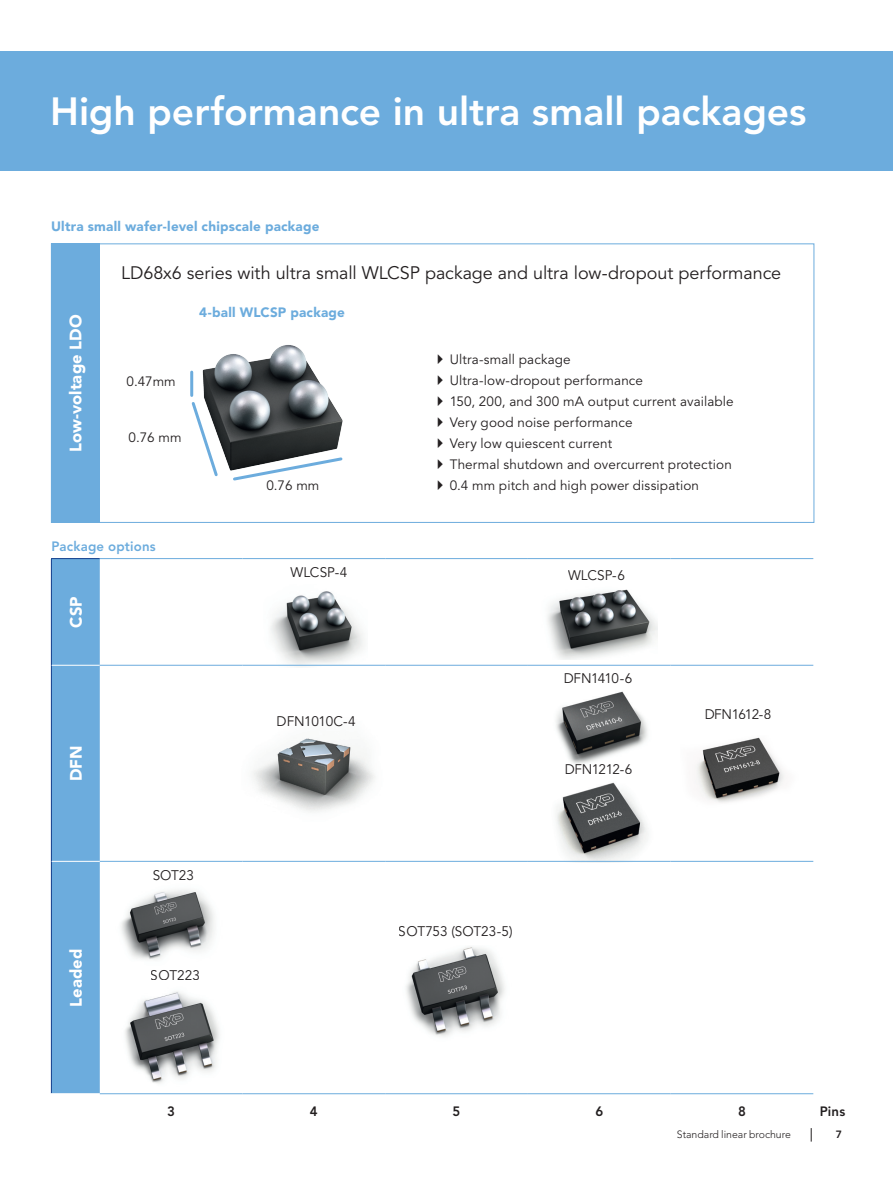
<style>
.page{position:relative;width:893px;height:1191px;background:#fff}
.page>*{position:absolute;margin:0;border:0;box-sizing:border-box;transform-origin:0 0}
.main_heading_small{font:800 39px "Avenir LT Std";color:#fff}
.introduction_text{font:18px "Avenir LT Std";letter-spacing:-.005em;color:#231f20}
.Tab_txt_L{font:900 16.5px "Avenir LT Std";letter-spacing:.005em;color:#fff}
.body_text{font:900 16.5px "Avenir LT Std";color:#fff}
._00_Tabel_Heading{font:13.8px "Avenir LT Std";letter-spacing:-.005em;color:#231f20}
._00_Tabel_Heading-2{font:13.8px "Avenir LT Std";letter-spacing:-.025em;color:#231f20}
._00_Tabel_Heading-3{font:13.8px "Avenir LT Std";letter-spacing:-.03em;color:#231f20}
._00_Tabel_Heading-4{font:13.8px "Avenir LT Std";letter-spacing:-.035em;color:#231f20}
._00_Tabel_Heading-5{font:13.8px "Avenir LT Std";letter-spacing:-.045em;color:#231f20}
.Bullet_Arrow{font:13.5px "Avenir LT Std";letter-spacing:.01em;color:#231f20}
.introduction_text-2{font:900 13.5px "Avenir LT Std";letter-spacing:.015em;color:#6cacdd}
.body_text_heading{font:900 13.5px "Avenir LT Std";letter-spacing:.01em;color:#6cacdd}
._00_Tabel_Heading-6{font:800 13.5px "Avenir LT Std";letter-spacing:.015em;color:#6cacdd}
._00_Tabel_Heading-7{font:800 13.5px "Avenir LT Std";color:#231f20}
.t1{font:300 10.5px "Avenir LT Std";color:#231f20}
.t2{font:800 10.5px "Avenir LT Std";color:#231f20}
</style>
<div class="page">
<svg style="left:811px;top:1128px;width:1px;height:13px"></svg>
<img style="left:546px;top:782px;width:116px;height:79px">
<img style="left:556px;top:691px;width:92px;height:73px">
<img style="left:264px;top:591px;width:103px;height:74px">
<div style="left:52px;top:559px;width:48px;height:534px;background:#6cacdd"></div>
<hr style="left:51px;top:558px;width:49px;height:1px;background:#103d8c">
<hr style="left:51px;top:559px;width:1px;height:106px;background:#103d8c">
<hr style="left:51px;top:665px;width:1px;height:196px;background:#103d8c">
<hr style="left:51px;top:861px;width:1px;height:232px;background:#103d8c">
<hr style="left:100px;top:558px;width:142px;height:1px;background:#6cacdd">
<hr style="left:242px;top:558px;width:143px;height:1px;background:#6cacdd">
<hr style="left:385px;top:558px;width:143px;height:1px;background:#6cacdd">
<hr style="left:528px;top:558px;width:143px;height:1px;background:#6cacdd">
<hr style="left:671px;top:558px;width:142px;height:1px;background:#6cacdd">
<hr style="left:52px;top:665px;width:48px;height:1px;background:#fff">
<hr style="left:100px;top:665px;width:142px;height:1px;background:#6cacdd">
<hr style="left:242px;top:665px;width:143px;height:1px;background:#6cacdd">
<hr style="left:385px;top:665px;width:143px;height:1px;background:#6cacdd">
<hr style="left:528px;top:665px;width:143px;height:1px;background:#6cacdd">
<hr style="left:671px;top:665px;width:142px;height:1px;background:#6cacdd">
<hr style="left:100px;top:861px;width:142px;height:1px;background:#6cacdd">
<hr style="left:242px;top:861px;width:143px;height:1px;background:#6cacdd">
<hr style="left:385px;top:861px;width:143px;height:1px;background:#6cacdd">
<hr style="left:528px;top:861px;width:143px;height:1px;background:#6cacdd">
<hr style="left:671px;top:861px;width:142px;height:1px;background:#6cacdd">
<hr style="left:100px;top:1093px;width:142px;height:1px;background:#6cacdd">
<hr style="left:242px;top:1093px;width:143px;height:1px;background:#6cacdd">
<hr style="left:385px;top:1093px;width:143px;height:1px;background:#6cacdd">
<hr style="left:528px;top:1093px;width:143px;height:1px;background:#6cacdd">
<hr style="left:671px;top:1093px;width:142px;height:1px;background:#6cacdd">
<hr style="left:52px;top:861px;width:48px;height:1px;background:#fff">
<div style="left:0;top:51px;width:893px;height:119px;background:#6cacdd"></div>
<img style="left:190px;top:345px;width:153px;height:126px">
<hr style="left:190px;top:372px;width:3px;height:23px;background:#6cacdd">
<svg style="left:190px;top:400px;width:30px;height:77px"></svg>
<svg style="left:231px;top:455px;width:112px;height:26px"></svg>
<div style="left:51px;top:243px;width:48px;height:280px;background:#6cacdd"></div>
<img style="left:696px;top:737px;width:89px;height:66px">
<img style="left:253px;top:738px;width:122px;height:74px">
<img style="left:89px;top:978px;width:131px;height:113px">
<img style="left:94px;top:882px;width:120px;height:89px">
<img style="left:406px;top:947px;width:99px;height:90px">
<img style="left:547px;top:589px;width:111px;height:71px">
<p class="main_heading_small" style="left:50px;top:89px;width:758px">High performance in ultra small packages</p>
<p class="introduction_text-2" style="left:51px;top:218px;width:270px">Ultra small wafer-level chipscale package</p>
<p class="introduction_text" style="left:121px;top:262px;width:662px">LD68x6 series with ultra small WLCSP package and ultra low-dropout performance</p>
<p class="Tab_txt_L" style="left:66px;top:452px;width:139px;rotate:-90deg">Low-voltage LDO</p>
<p class="body_text_heading" style="left:199px;top:304px;width:147px">4-ball WLCSP package</p>
<p class="Bullet_Arrow" style="left:126px;top:373px;width:51px">0.47mm</p>
<p class="Bullet_Arrow" style="left:129px;top:430px;width:55px">0.76 mm</p>
<p class="Bullet_Arrow" style="left:266px;top:478px;width:55px">0.76 mm</p>
<p class="_00_Tabel_Heading-6" style="left:51px;top:538px;width:106px">Package options</p>
<p class="body_text" style="left:66px;top:627px;width:33px;rotate:-90deg">CSP</p>
<p class="_00_Tabel_Heading" style="left:290px;top:564px;width:58px">WLCSP-4</p>
<p class="body_text" style="left:66px;top:781px;width:37px;rotate:-90deg">DFN</p>
<p class="_00_Tabel_Heading-2" style="left:277px;top:713px;width:81px">DFN1010C-4</p>
<p class="Tab_txt_L" style="left:66px;top:1006px;width:59px;rotate:-90deg">Leaded</p>
<p class="_00_Tabel_Heading" style="left:153px;top:867px;width:43px">SOT23</p>
<p class="_00_Tabel_Heading" style="left:151px;top:966px;width:51px">SOT223</p>
<p class="Bullet_Arrow" style="left:450px;top:351px;width:123px">Ultra-small package</p>
<p class="Bullet_Arrow" style="left:450px;top:372px;width:195px">Ultra-low-dropout performance</p>
<p class="Bullet_Arrow" style="left:450px;top:393px;width:286px">150, 200, and 300 mA output current available</p>
<p class="Bullet_Arrow" style="left:450px;top:414px;width:185px">Very good noise performance</p>
<p class="Bullet_Arrow" style="left:450px;top:435px;width:164px">Very low quiescent current</p>
<p class="Bullet_Arrow" style="left:450px;top:456px;width:284px">Thermal shutdown and overcurrent protection</p>
<p class="Bullet_Arrow" style="left:450px;top:477px;width:251px">0.4 mm pitch and high power dissipation</p>
<p class="_00_Tabel_Heading" style="left:568px;top:567px;width:58px">WLCSP-6</p>
<p class="_00_Tabel_Heading-4" style="left:563px;top:670px;width:70px">DFN1410-6</p>
<p class="_00_Tabel_Heading-3" style="left:564px;top:761px;width:70px">DFN1212-6</p>
<p class="_00_Tabel_Heading" style="left:399px;top:923px;width:115px">SOT753 (SOT23-5)</p>
<p class="_00_Tabel_Heading-5" style="left:704px;top:706px;width:69px">DFN1612-8</p>
<p class="_00_Tabel_Heading-7" style="left:167px;top:1103px;width:9px">3</p>
<p class="_00_Tabel_Heading-7" style="left:310px;top:1103px;width:9px">4</p>
<p class="_00_Tabel_Heading-7" style="left:453px;top:1103px;width:9px">5</p>
<p class="_00_Tabel_Heading-7" style="left:595px;top:1103px;width:9px">6</p>
<p class="_00_Tabel_Heading-7" style="left:738px;top:1103px;width:9px">8</p>
<p class="_00_Tabel_Heading-7" style="left:820px;top:1103px;width:27px">Pins</p>
<p class="t1" style="left:677px;top:1128px;width:116px">Standard linear brochure</p>
<p class="t2" style="left:836px;top:1128px;width:8px">7</p>
</div>
